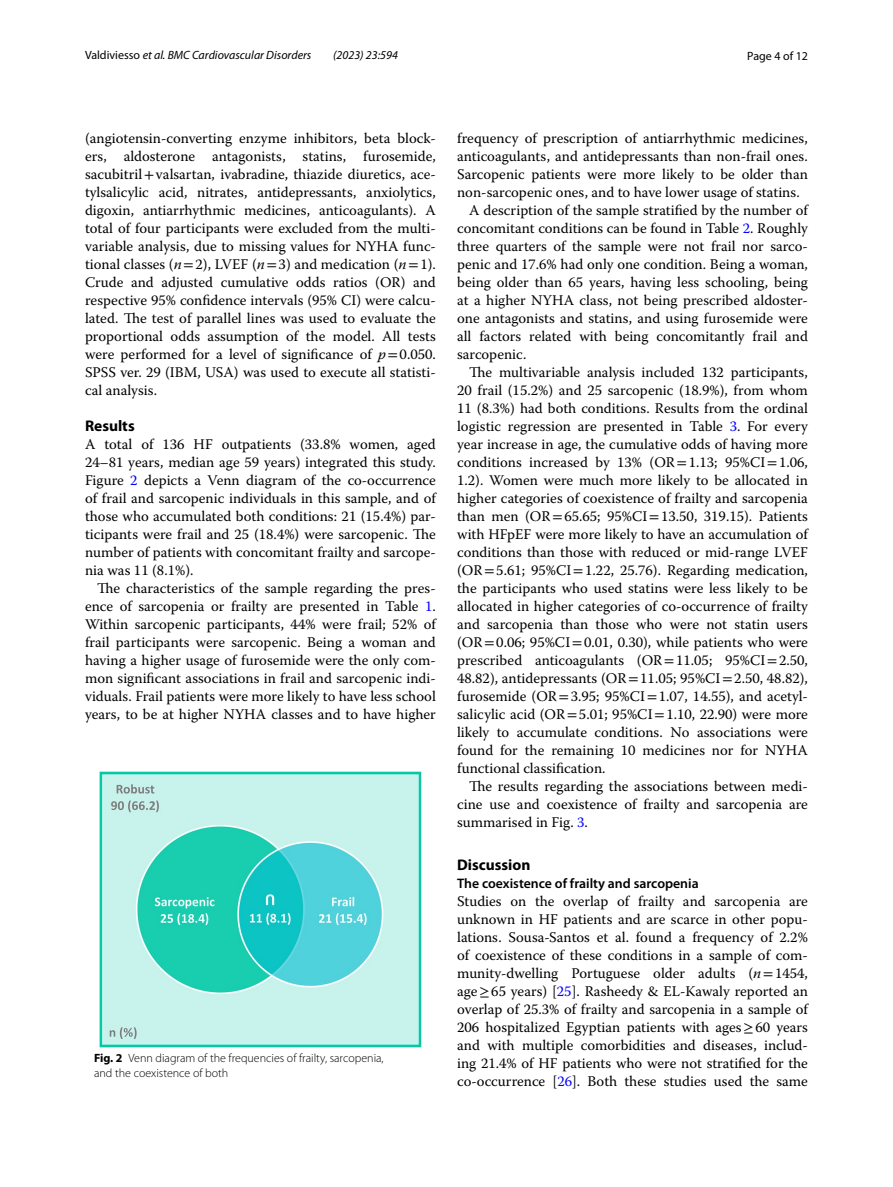
<style>
.page{position:relative;width:893px;height:1187px;background:#fff}
.page>*{position:absolute;margin:0;border:0;box-sizing:border-box;transform-origin:0 0}
.t1{font:700 15.45px "Myriad Pro";color:#000}
.t2{font:14.7px/18px "Warnock Pro";color:#000;text-align:justify}
.t3{font:600 13.8px "Myriad Pro";color:#000}
.t4{font:300 12px/15px "Myriad Pro";color:#000}
.t5{font:italic 12px "Myriad Pro";color:#000}
.t6{font:12px "Myriad Pro";color:#000}
.s1{font-style:normal}
.s2{font-family:"STIX"}
.s3{font-style:italic}
.s4{color:#00f}
.s5{font-weight:700}
</style>
<div class="page">
<img style="left:100px;top:771px;width:321px;height:276px">
<p class="t5" style="left:85px;top:48px;width:228px"><span class="s1">Valdiviesso</span> et al. BMC Cardiovascular Disorders</p>
<p class="t5" style="left:333px;top:48px;width:66px">(2023) 23:594</p>
<p class="t6" style="left:747px;top:48px;width:62px">Page 4 of 12</p>
<p class="t2" style="left:85px;top:128px;width:352px">(angiotensin-converting enzyme inhibitors, beta block&shy;ers, aldosterone antagonists, statins, furosemide, sacubitril<span class="s2">+</span>valsartan, ivabradine, thiazide diuretics, ace&shy;tylsalicylic acid, nitrates, antidepressants, anxiolytics, digoxin, antiarrhythmic medicines, anticoagulants). A total of four participants were excluded from the multi&shy;variable analysis, due to missing values for NYHA func&shy;tional classes (<span class="s3">n</span><span class="s2">=</span>2), LVEF (<span class="s3">n</span><span class="s2">=</span>3) and medication (<span class="s3">n</span><span class="s2">=</span>1).<br>Crude and adjusted cumulative odds ratios (OR) and respective 95% confidence intervals (95% CI) were calcu&shy;lated. The test of parallel lines was used to evaluate the proportional odds assumption of the model. All tests were performed for a level of significance of <span class="s3">p</span><span class="s2">=</span>0.050.<br>SPSS ver. 29 (IBM, USA) was used to execute all statisti&shy;cal analysis.</p>
<p class="t1" style="left:85px;top:415px;width:51px">Results</p>
<p class="t2" style="left:85px;top:434px;width:352px">A total of 136 HF outpatients (33.8% women, aged 24–81 years, median age 59 years) integrated this study.<br>Figure <span class="s4">2</span> depicts a Venn diagram of the co-occurrence of frail and sarcopenic individuals in this sample, and of those who accumulated both conditions: 21 (15.4%) par&shy;ticipants were frail and 25 (18.4%) were sarcopenic. The number of patients with concomitant frailty and sarcope&shy;nia was 11 (8.1%).</p>
<p class="t2" style="left:85px;top:578px;width:352px;text-indent:12px">The characteristics of the sample regarding the pres&shy;ence of sarcopenia or frailty are presented in Table <span class="s4">1</span>.<br>Within sarcopenic participants, 44% were frail; 52% of frail participants were sarcopenic. Being a woman and having a higher usage of furosemide were the only com&shy;mon significant associations in frail and sarcopenic indi&shy;viduals. Frail patients were more likely to have less school years, to be at higher NYHA classes and to have higher</p>
<p class="t4" style="left:94px;top:1050px;width:291px"><span class="s5">Fig. 2</span> Venn diagram of the frequencies of frailty, sarcopenia, and the coexistence of both</p>
<p class="t2" style="left:457px;top:128px;width:352px">frequency of prescription of antiarrhythmic medicines,</p>
<p class="t2" style="left:457px;top:146px;width:352px">anticoagulants, and antidepressants than non-frail ones.</p>
<p class="t2" style="left:457px;top:164px;width:352px">Sarcopenic patients were more likely to be older than</p>
<p class="t2" style="left:457px;top:182px;width:344px">non-sarcopenic ones, and to have lower usage of statins.</p>
<p class="t2" style="left:469px;top:200px;width:340px">A description of the sample stratified by the number of</p>
<p class="t2" style="left:457px;top:218px;width:352px">concomitant conditions can be found in Table <span class="s4">2</span>. Roughly</p>
<p class="t2" style="left:457px;top:236px;width:352px">three quarters of the sample were not frail nor sarco-</p>
<p class="t2" style="left:457px;top:254px;width:352px">penic and 17.6% had only one condition. Being a woman,</p>
<p class="t2" style="left:457px;top:272px;width:352px">being older than 65 years, having less schooling, being</p>
<p class="t2" style="left:457px;top:290px;width:352px">at a higher NYHA class, not being prescribed aldoster-</p>
<p class="t2" style="left:457px;top:308px;width:352px">one antagonists and statins, and using furosemide were</p>
<p class="t2" style="left:457px;top:326px;width:352px">all factors related with being concomitantly frail and</p>
<p class="t2" style="left:457px;top:344px;width:71px">sarcopenic.</p>
<p class="t2" style="left:469px;top:362px;width:340px">The multivariable analysis included 132 participants,</p>
<p class="t2" style="left:457px;top:380px;width:352px">20 frail (15.2%) and 25 sarcopenic (18.9%), from whom</p>
<p class="t2" style="left:457px;top:398px;width:352px">11 (8.3%) had both conditions. Results from the ordinal</p>
<p class="t2" style="left:457px;top:416px;width:352px">logistic regression are presented in Table <span class="s4">3</span>. For every</p>
<p class="t2" style="left:457px;top:434px;width:352px">year increase in age, the cumulative odds of having more</p>
<p class="t2" style="left:457px;top:452px;width:352px">conditions increased by 13% (OR<span class="s2">=</span>1.13; 95%CI<span class="s2">=</span>1.06,</p>
<p class="t2" style="left:457px;top:470px;width:352px">1.2). Women were much more likely to be allocated in</p>
<p class="t2" style="left:457px;top:488px;width:352px">higher categories of coexistence of frailty and sarcopenia</p>
<p class="t2" style="left:457px;top:506px;width:352px">than men (OR<span class="s2">=</span>65.65; 95%CI<span class="s2">=</span>13.50, 319.15). Patients</p>
<p class="t2" style="left:457px;top:524px;width:352px">with HFpEF were more likely to have an accumulation of</p>
<p class="t2" style="left:457px;top:542px;width:352px">conditions than those with reduced or mid-range LVEF</p>
<p class="t2" style="left:457px;top:560px;width:352px">(OR<span class="s2">=</span>5.61; 95%CI<span class="s2">=</span>1.22, 25.76). Regarding medication,</p>
<p class="t2" style="left:457px;top:578px;width:352px">the participants who used statins were less likely to be</p>
<p class="t2" style="left:457px;top:596px;width:352px">allocated in higher categories of co-occurrence of frailty</p>
<p class="t2" style="left:457px;top:614px;width:352px">and sarcopenia than those who were not statin users</p>
<p class="t2" style="left:457px;top:632px;width:352px">(OR<span class="s2">=</span>0.06; 95%CI<span class="s2">=</span>0.01, 0.30), while patients who were</p>
<p class="t2" style="left:457px;top:650px;width:352px">prescribed anticoagulants (OR<span class="s2">=</span>11.05; 95%CI<span class="s2">=</span>2.50,</p>
<p class="t2" style="left:457px;top:668px;width:352px">48.82), antidepressants (OR<span class="s2">=</span>11.05; 95%CI<span class="s2">=</span>2.50, 48.82),</p>
<p class="t2" style="left:457px;top:686px;width:352px">furosemide (OR<span class="s2">=</span>3.95; 95%CI<span class="s2">=</span>1.07, 14.55), and acetyl-</p>
<p class="t2" style="left:457px;top:704px;width:352px">salicylic acid (OR<span class="s2">=</span>5.01; 95%CI<span class="s2">=</span>1.10, 22.90) were more</p>
<p class="t2" style="left:457px;top:722px;width:352px">likely to accumulate conditions. No associations were</p>
<p class="t2" style="left:457px;top:740px;width:352px">found for the remaining 10 medicines nor for NYHA</p>
<p class="t2" style="left:457px;top:758px;width:150px">functional classification.</p>
<p class="t2" style="left:469px;top:776px;width:340px">The results regarding the associations between medi-</p>
<p class="t2" style="left:457px;top:794px;width:352px">cine use and coexistence of frailty and sarcopenia are</p>
<p class="t2" style="left:457px;top:812px;width:132px">summarised in Fig. <span class="s4">3</span>.</p>
<p class="t1" style="left:457px;top:854px;width:75px">Discussion</p>
<p class="t3" style="left:457px;top:874px;width:243px">The coexistence of frailty and sarcopenia</p>
<p class="t2" style="left:457px;top:892px;width:352px">Studies on the overlap of frailty and sarcopenia are unknown in HF patients and are scarce in other popu&shy;lations. Sousa-Santos et al. found a frequency of 2.2% of coexistence of these conditions in a sample of com&shy;munity-dwelling Portuguese older adults (<span class="s3">n</span><span class="s2">=</span>1454, age<span class="s2">≥</span>65 years) [<span class="s4">25</span>]. Rasheedy &amp; EL-Kawaly reported an overlap of 25.3% of frailty and sarcopenia in a sample of 206 hospitalized Egyptian patients with ages<span class="s2">≥</span>60 years and with multiple comorbidities and diseases, includ&shy;ing 21.4% of HF patients who were not stratified for the co-occurrence [<span class="s4">26</span>]. Both these studies used the same</p>
</div>
